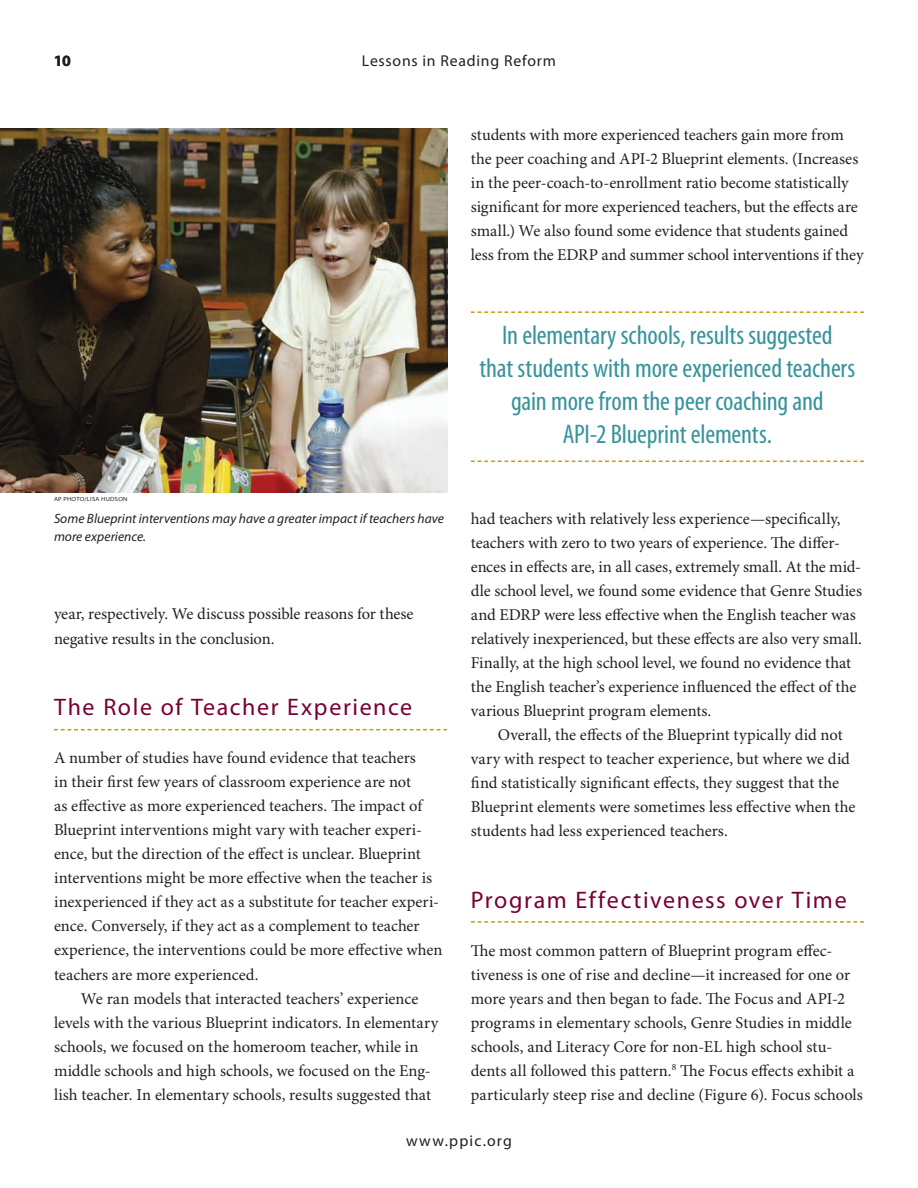
<style>
.page{position:relative;width:918px;height:1188px;background:#fff}
.page>*{position:absolute;margin:0;border:0;box-sizing:border-box;transform-origin:0 0}
.t1{font:condensed 27px/33px "Myriad Pro";letter-spacing:-.005em;color:#37939b;text-align:center}
.t2{font:24px "Myriad Pro";letter-spacing:.065em;color:#780031}
.t3{font:16.5px/24px "Minion Pro";color:#231f20}
.t4{font:15.75px "Myriad Pro";letter-spacing:.05em;color:#231f20}
.t5{font:15.75px "Myriad Pro";letter-spacing:.075em;color:#231f20}
.t6{font:700 15.75px "Myriad Pro";color:#231f20}
.t7{font:italic 13.5px/18px "Myriad Pro";letter-spacing:.005em;color:#231f20}
.t8{font:semi-expanded 6px "Myriad Pro";letter-spacing:.04em;color:#231f20}
</style>
<div class="page">
<svg style="left:471px;top:921px;width:393px;height:2px"></svg>
<svg style="left:54px;top:729px;width:393px;height:1px"></svg>
<img style="left:0;top:128px;width:447px;height:365px">
<svg style="left:471px;top:311px;width:393px;height:2px"></svg>
<svg style="left:471px;top:461px;width:393px;height:1px"></svg>
<p class="t6" style="left:54px;top:52px;width:18px">10</p>
<p class="t4" style="left:362px;top:52px;width:196px">Lessons in Reading Reform</p>
<p class="t3" style="left:471px;top:124px;width:394px">students with more experienced teachers gain more from the peer coaching and API-2 Blueprint elements. (Increases in the peer-coach-to-enrollment ratio become statistically significant for more experienced teachers, but the effects are small.) We also found some evidence that students gained less from the EDRP and summer school interventions if they</p>
<p class="t8" style="left:54px;top:495px;width:75px">AP PHOTO/LISA HUDSON</p>
<p class="t7" style="left:54px;top:510px;width:392px">Some Blueprint interventions may have a greater impact if teachers have more experience.</p>
<p class="t3" style="left:54px;top:603px;width:361px">year, respectively. We discuss possible reasons for these negative results in the conclusion.</p>
<h2 class="t2" style="left:54px;top:694px;width:360px">The Role of Teacher Experience</h2>
<p class="t3" style="left:54px;top:747px;width:390px">A number of studies have found evidence that teachers<br>in their first few years of classroom experience are not<br>as effective as more experienced teachers. The impact of Blueprint interventions might vary with teacher experi&shy;ence, but the direction of the effect is unclear. Blueprint interventions might be more effective when the teacher is inexperienced if they act as a substitute for teacher experi&shy;ence. Conversely, if they act as a complement to teacher experience, the interventions could be more effective when teachers are more experienced.</p>
<p class="t3" style="left:54px;top:987px;width:386px;text-indent:27px">We ran models that interacted teachers’ experience levels with the various Blueprint indicators. In elementary schools, we focused on the homeroom teacher, while in middle schools and high schools, we focused on the Eng&shy;lish teacher. In elementary schools, results suggested that</p>
<h1 class="t1" style="left:479px;top:319px;width:377px">In elementary schools, results suggested<br>that students with more experienced teachers gain more from the peer coaching and<br>API-2 Blueprint elements.</h1>
<p class="t3" style="left:471px;top:508px;width:393px">had teachers with relatively less experience—specifically, teachers with zero to two years of experience. The differ&shy;ences in effects are, in all cases, extremely small. At the mid&shy;dle school level, we found some evidence that Genre Studies and EDRP were less effective when the English teacher was relatively inexperienced, but these effects are also very small.<br>Finally, at the high school level, we found no evidence that the English teacher’s experience influenced the effect of the various Blueprint program elements.</p>
<p class="t3" style="left:471px;top:724px;width:386px;text-indent:27px">Overall, the effects of the Blueprint typically did not vary with respect to teacher experience, but where we did find statistically significant effects, they suggest that the Blueprint elements were sometimes less effective when the students had less experienced teachers.</p>
<h2 class="t2" style="left:471px;top:887px;width:377px">Program Effectiveness over Time</h2>
<p class="t3" style="left:471px;top:939px;width:394px">The most common pattern of Blueprint program effec&shy;tiveness is one of rise and decline—it increased for one or more years and then began to fade. The Focus and API-2 programs in elementary schools, Genre Studies in middle schools, and Literacy Core for non-EL high school stu&shy;dents all followed this pattern.<sup>8</sup> The Focus effects exhibit a particularly steep rise and decline (Figure 6). Focus schools</p>
<p class="t5" style="left:406px;top:1132px;width:107px">www.ppic.org</p>
</div>
